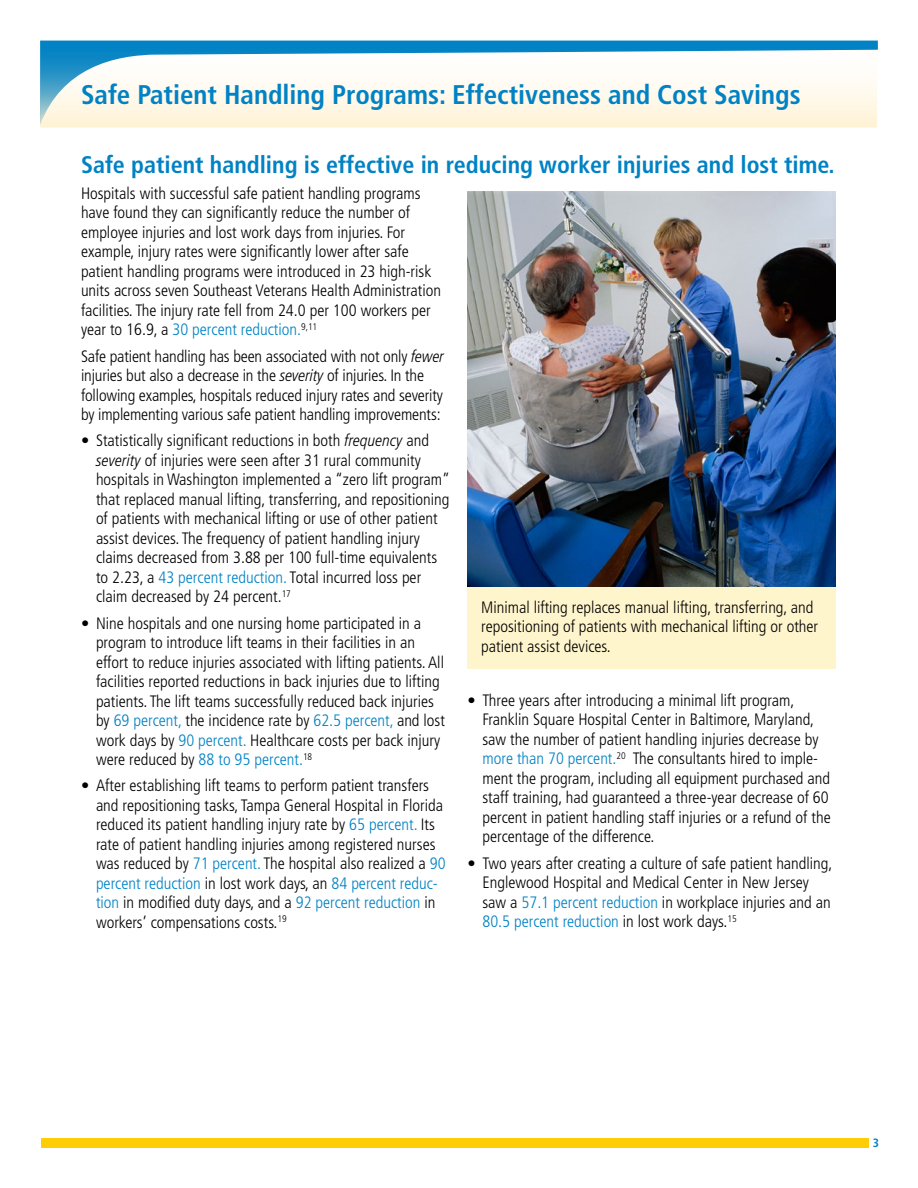
<style>
.page{position:relative;width:918px;height:1188px;background:#fff}
.page>*{position:absolute;margin:0;border:0;box-sizing:border-box;transform-origin:0 0}
.t1{font:700 condensed 27px "Frutiger LT Pro";color:#0082c4}
.Body_Subhead{font:700 condensed 24px "Frutiger LT Pro";color:#0082c4}
.Regular_body_text{font:300 condensed 16.5px/19.5px "Frutiger LT Pro";color:#000}
.t2{font:700 condensed 12px "Frutiger LT Pro";color:#0082c4}
.s1{color:#0082c4}
.s2{font-style:italic}
</style>
<div class="page">
<div style="left:41px;top:1138px;width:827px;height:9px;background:#ffcd05"></div>
<svg style="left:40px;top:41px;width:837px;height:87px"></svg>
<div style="left:468px;top:574px;width:368px;height:95px;background:#fff5cd"></div>
<img style="left:467px;top:191px;width:369px;height:396px">
<h1 class="t1" style="left:81px;top:79px;width:721px">Safe Patient Handling Programs: Effectiveness and Cost Savings</h1>
<p class="Body_Subhead" style="left:81px;top:150px;width:755px">Safe patient handling is effective in reducing worker injuries and lost time.</p>
<p class="Regular_body_text" style="left:81px;top:184px;width:362px">Hospitals with successful safe patient handling programs have found they can significantly reduce the number of employee injuries and lost work days from injuries. For example, injury rates were significantly lower after safe patient handling programs were introduced in 23 high-risk units across seven Southeast Veterans Health Administration facilities. The injury rate fell from 24.0 per 100 workers per year to 16.9, a <span class="s1">30 percent reduction.</span><sup>9,11</sup></p>
<p class="Regular_body_text" style="left:81px;top:346px;width:365px">Safe patient handling has been associated with not only <span class="s2">fewer </span>injuries but also a decrease in the <span class="s2">severity</span> of injuries. In the following examples, hospitals reduced injury rates and severity by implementing various safe patient handling improvements:</p>
<p class="Regular_body_text" style="left:96px;top:431px;width:356px;text-indent:-15px">• Statistically significant reductions in both <span class="s2">frequency</span> and <span class="s2">severity</span> of injuries were seen after 31 rural community hospitals in Washington implemented a “zero lift program” that replaced manual lifting, transferring, and repositioning of patients with mechanical lifting or use of other patient assist devices. The frequency of patient handling injury claims decreased from 3.88 per 100 full-time equivalents to 2.23, a <span class="s1">43 percent reduction.</span> Total incurred loss per claim decreased by 24 percent.<sup>17</sup></p>
<p class="Regular_body_text" style="left:96px;top:613px;width:351px;text-indent:-15px">• Nine hospitals and one nursing home participated in a program to introduce lift teams in their facilities in an effort to reduce injuries associated with lifting patients. All facilities reported reductions in back injuries due to lifting patients. The lift teams successfully reduced back injuries by <span class="s1">69 percent,</span> the incidence rate by <span class="s1">62.5 percent,</span> and lost work days by <span class="s1">90 percent.</span> Healthcare costs per back injury were reduced by <span class="s1">88 to 95 percent.</span><sup>18</sup></p>
<p class="Regular_body_text" style="left:96px;top:776px;width:351px;text-indent:-15px">• After establishing lift teams to perform patient transfers and repositioning tasks, Tampa General Hospital in Florida reduced its patient handling injury rate by <span class="s1">65 percent.</span> Its rate of patient handling injuries among registered nurses was reduced by <span class="s1">71 percent.</span> The hospital also realized a <span class="s1">90 percent reduction</span> in lost work days, an <span class="s1">84 percent reduc&shy;tion</span> in modified duty days, and a <span class="s1">92 percent reduction</span> in workers’ compensations costs.<sup>19</sup></p>
<p class="Regular_body_text" style="left:481px;top:597px;width:339px">Minimal lifting replaces manual lifting, transferring, and repositioning of patients with mechanical lifting or other patient assist devices.</p>
<p class="Regular_body_text" style="left:482px;top:691px;width:350px;text-indent:-15px">• Three years after introducing a minimal lift program, Franklin Square Hospital Center in Baltimore, Maryland, saw the number of patient handling injuries decrease by <span class="s1">more than 70 percent.</span><sup>20</sup> The consultants hired to imple&shy;ment the program, including all equipment purchased and staff training, had guaranteed a three-year decrease of 60 percent in patient handling staff injuries or a refund of the percentage of the difference.</p>
<p class="Regular_body_text" style="left:482px;top:853px;width:352px;text-indent:-15px">• Two years after creating a culture of safe patient handling, Englewood Hospital and Medical Center in New Jersey saw a <span class="s1">57.1 percent reduction</span> in workplace injuries and an <span class="s1">80.5 percent reduction</span> in lost work days.<sup>15</sup></p>
<p class="t2" style="left:873px;top:1136px;width:8px">3</p>
</div>
